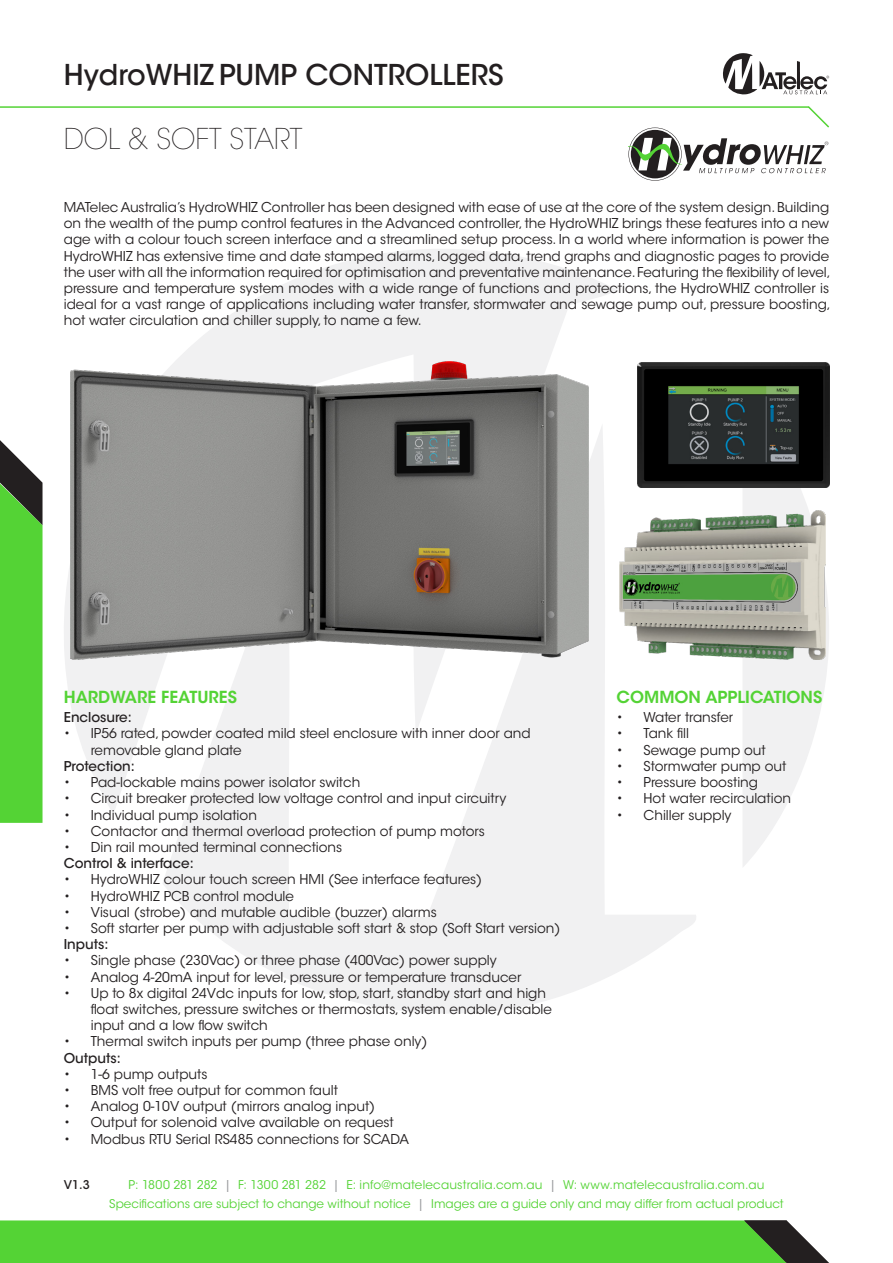
<style>
.page{position:relative;width:893px;height:1263px;background:#fff}
.page>*{position:absolute;margin:0;border:0;box-sizing:border-box;transform-origin:0 0}
.t1{font:500 28.5px "ITC Avant Garde Std";color:#231f20}
.t2{font:200 28.5px "ITC Avant Garde Std";color:#231f20}
.t3{font:600 16.5px "ITC Avant Garde Std";color:#54d335}
.t4{font:13.5px/16.2px "ITC Avant Garde Std";color:#231f20}
.t5{font:500 13.5px "ITC Avant Garde Std";color:#231f20}
.t6{font:12px/19.2px "ITC Avant Garde Std";color:#54d335;text-align:center}
.t7{font:500 12px "ITC Avant Garde Std";color:#231f20}
.s1{color:#939598}
</style>
<div class="page">
<svg style="left:0;top:1220px;width:829px;height:43px;background:#57cb3b"></svg>
<svg style="left:0;top:440px;width:43px;height:383px;background:#5ac240"></svg>
<svg style="left:723px;top:53px;width:106px;height:41px"></svg>
<svg style="left:743px;top:488px;width:86px;height:379px"></svg>
<svg style="left:163px;top:423px;width:533px;height:590px;fill:#f1f1f2"></svg>
<svg style="left:64px;top:249px;width:554px;height:565px"></svg>
<hr style="left:0;top:106px;width:809px;height:2px;background:#54d335">
<svg style="left:628px;top:106px;width:201px;height:75px"></svg>
<img style="left:70px;top:361px;width:519px;height:298px">
<img style="left:620px;top:510px;width:206px;height:149px">
<img style="left:638px;top:362px;width:191px;height:126px">
<h1 class="t1" style="left:64px;top:57px;width:441px">HydroWHIZ PUMP CONTROLLERS</h1>
<h1 class="t2" style="left:64px;top:122px;width:240px">DOL &amp; SOFT START</h1>
<p class="t4" style="left:64px;top:199px;width:769px">MATelec Australia’s HydroWHIZ Controller has been designed with ease of use at the core of the system design. Building on the wealth of the pump control features in the Advanced controller, the HydroWHIZ brings these features into a new age with a colour touch screen interface and a streamlined setup process. In a world where information is power the HydroWHIZ has extensive time and date stamped alarms, logged data, trend graphs and diagnostic pages to provide the user with all the information required for optimisation and preventative maintenance. Featuring the flexibility of level, pressure and temperature system modes with a wide range of functions and protections, the HydroWHIZ controller is ideal for a vast range of applications including water transfer, stormwater and sewage pump out, pressure boosting, hot water circulation and chiller supply, to name a few.</p>
<p class="t3" style="left:64px;top:687px;width:175px">HARDWARE FEATURES</p>
<p class="t5" style="left:64px;top:709px;width:69px">Enclosure:</p>
<p class="t4" style="left:91px;top:726px;width:441px;text-indent:-27px">• IP56 rated, powder coated mild steel enclosure with inner door and removable gland plate</p>
<p class="t5" style="left:64px;top:758px;width:73px">Protection:</p>
<p class="t4" style="left:64px;top:774px;width:298px">• Pad-lockable mains power isolator switch</p>
<p class="t4" style="left:64px;top:790px;width:444px">• Circuit breaker protected low voltage control and input circuitry</p>
<p class="t4" style="left:64px;top:807px;width:195px">• Individual pump isolation</p>
<p class="t4" style="left:64px;top:823px;width:423px">• Contactor and thermal overload protection of pump motors</p>
<p class="t4" style="left:64px;top:839px;width:280px">• Din rail mounted terminal connections</p>
<p class="t5" style="left:64px;top:855px;width:131px">Control &amp; interface:</p>
<p class="t4" style="left:64px;top:871px;width:420px">• HydroWHIZ colour touch screen HMI (See interface features)</p>
<p class="t4" style="left:64px;top:888px;width:232px">• HydroWHIZ PCB control module</p>
<p class="t4" style="left:64px;top:904px;width:375px">• Visual (strobe) and mutable audible (buzzer) alarms</p>
<p class="t4" style="left:64px;top:920px;width:498px">• Soft starter per pump with adjustable soft start &amp; stop (Soft Start version)</p>
<p class="t5" style="left:64px;top:936px;width:46px">Inputs:</p>
<p class="t4" style="left:64px;top:952px;width:434px">• Single phase (230Vac) or three phase (400Vac) power supply</p>
<p class="t4" style="left:64px;top:969px;width:459px">• Analog 4-20mA input for level, pressure or temperature transducer</p>
<p class="t4" style="left:91px;top:985px;width:463px;text-indent:-27px">• Up to 8x digital 24Vdc inputs for low, stop, start, standby start and high float switches, pressure switches or thermostats, system enable/disable input and a low flow switch</p>
<p class="t4" style="left:64px;top:1033px;width:365px">• Thermal switch inputs per pump (three phase only)</p>
<p class="t5" style="left:64px;top:1049px;width:59px">Outputs:</p>
<p class="t4" style="left:64px;top:1066px;width:145px">• 1-6 pump outputs</p>
<p class="t4" style="left:64px;top:1082px;width:276px">• BMS volt free output for common fault</p>
<p class="t4" style="left:64px;top:1098px;width:313px">• Analog 0-10V output (mirrors analog input)</p>
<p class="t4" style="left:64px;top:1114px;width:332px">• Output for solenoid valve available on request</p>
<p class="t4" style="left:64px;top:1131px;width:347px">• Modbus RTU Serial RS485 connections for SCADA</p>
<p class="t3" style="left:617px;top:687px;width:207px">COMMON APPLICATIONS</p>
<p class="t4" style="left:617px;top:709px;width:118px">• Water transfer</p>
<p class="t4" style="left:617px;top:726px;width:74px">• Tank fill</p>
<p class="t4" style="left:617px;top:742px;width:151px">• Sewage pump out</p>
<p class="t4" style="left:617px;top:758px;width:171px">• Stormwater pump out</p>
<p class="t4" style="left:617px;top:774px;width:143px">• Pressure boosting</p>
<p class="t4" style="left:617px;top:790px;width:176px">• Hot water recirculation</p>
<p class="t4" style="left:617px;top:807px;width:116px">• Chiller supply</p>
<p class="t7" style="left:64px;top:1177px;width:28px">V1.3</p>
<p class="t6" style="left:109px;top:1175px;width:676px">P: 1800 281 282 <span class="s1">|</span> F: 1300 281 282 <span class="s1">|</span> E: info@matelecaustralia.com.au <span class="s1">|</span> W: www.matelecaustralia.com.au<br>Specifications are subject to change without notice <span class="s1">|</span> Images are a guide only and may differ from actual product</p>
</div>
